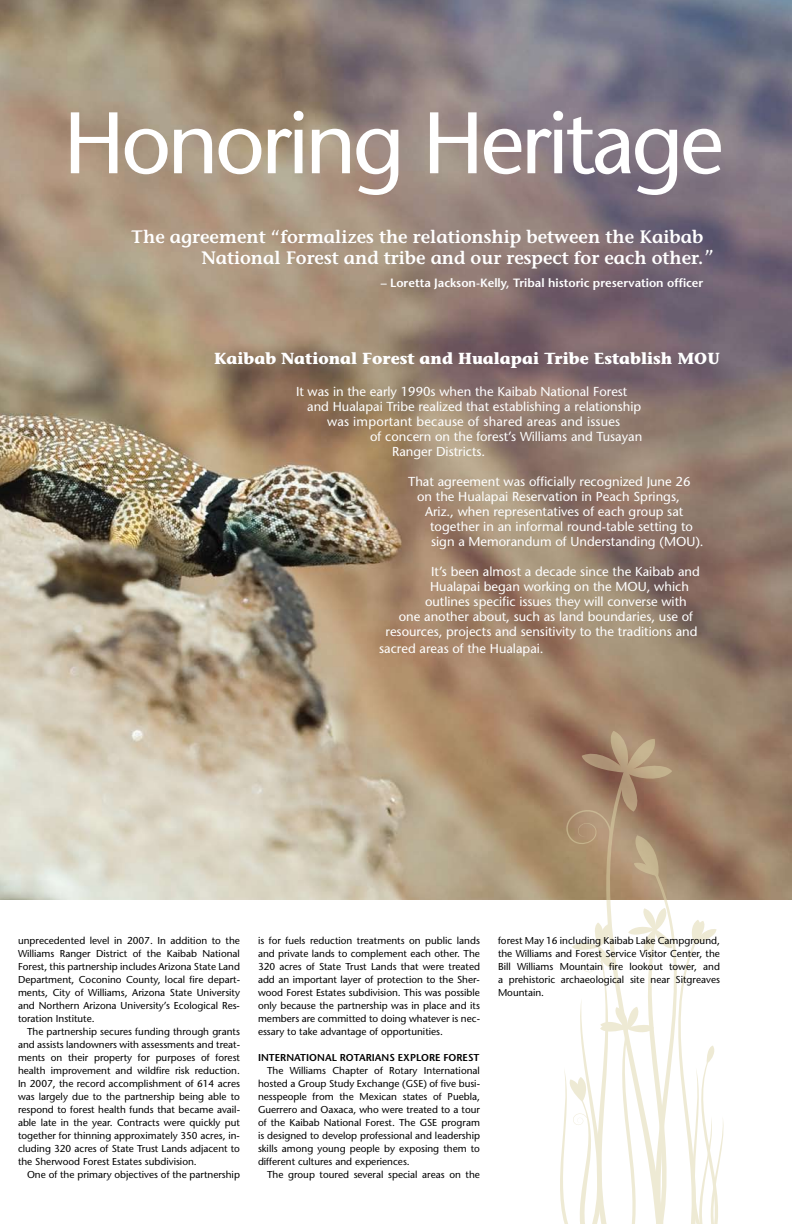
<style>
.page{position:relative;width:792px;height:1224px;background:#fff}
.page>*{position:absolute;margin:0;border:0;box-sizing:border-box;transform-origin:0 0}
.t1{font:87px "Stone Sans";letter-spacing:-.04em;color:#fff}
.t2{font:600 18px/22px "Stone Informal";color:#fff}
.t3{font:700 16px "Stone Informal";color:#fff}
.t4{font:13px "Stone Sans";color:#fff}
.t5{font:600 12px "Stone Sans";color:#fff}
.t6{font:10px/13px "Stone Sans";color:#000;text-align:justify}
.t7{font:600 10px "Stone Sans";color:#000}
</style>
<div class="page">
<img style="left:0;top:0;width:792px;height:900px">
<svg style="left:559px;top:731px;width:165px;height:493px"></svg>
<h1 class="t1" style="left:64px;top:91px;width:662px">Honoring Heritage</h1>
<h2 class="t2" style="left:202px;top:225px;width:514px;text-indent:-70px">The agreement “formalizes the relationship between the Kaibab<br>National Forest and tribe and our respect for each other.”</h2>
<p class="t5" style="left:381px;top:275px;width:324px">– Loretta Jackson-Kelly, Tribal historic preservation officer</p>
<h3 class="t3" style="left:214px;top:349px;width:507px">Kaibab National Forest and Hualapai Tribe Establish MOU</h3>
<h3 class="t4" style="left:296px;top:384px;width:333px">It was in the early 1990s when the Kaibab National Forest</h3>
<h3 class="t4" style="left:307px;top:399px;width:336px">and Hualapai Tribe realized that establishing a relationship</h3>
<h3 class="t4" style="left:327px;top:414px;width:295px">was important because of shared areas and issues</h3>
<h3 class="t4" style="left:370px;top:429px;width:274px">of concern on the forest’s Williams and Tusayan</h3>
<h3 class="t4" style="left:392px;top:444px;width:95px">Ranger Districts.</h3>
<h3 class="t4" style="left:408px;top:474px;width:284px">That agreement was officially recognized June 26</h3>
<h3 class="t4" style="left:417px;top:489px;width:264px">on the Hualapai Reservation in Peach Springs,</h3>
<h3 class="t4" style="left:425px;top:504px;width:260px">Ariz., when representatives of each group sat</h3>
<h3 class="t4" style="left:430px;top:519px;width:264px">together in an informal round-table setting to</h3>
<h3 class="t4" style="left:431px;top:534px;width:274px">sign a Memorandum of Understanding (MOU).</h3>
<h3 class="t4" style="left:431px;top:564px;width:270px">It’s been almost a decade since the Kaibab and</h3>
<h3 class="t4" style="left:430px;top:579px;width:260px">Hualapai began working on the MOU, which</h3>
<h3 class="t4" style="left:425px;top:594px;width:263px">outlines specific issues they will converse with</h3>
<h3 class="t4" style="left:399px;top:609px;width:296px">one another about, such as land boundaries, use of</h3>
<h3 class="t4" style="left:386px;top:624px;width:313px">resources, projects and sensitivity to the traditions and</h3>
<h3 class="t4" style="left:379px;top:641px;width:166px">sacred areas of the Hualapai.</h3>
<p class="t6" style="left:18px;top:934px;width:224px">unprecedented level in 2007. In addition to the Williams Ranger District of the Kaibab National Forest, this partnership includes Arizona State Land Department, Coconino County, local fire depart&shy;ments, City of Williams, Arizona State University and Northern Arizona University’s Ecological Res&shy;toration Institute.</p>
<p class="t6" style="left:18px;top:1025px;width:224px;text-indent:9px">The partnership secures funding through grants and assists landowners with assessments and treat&shy;ments on their property for purposes of forest health improvement and wildfire risk reduction.<br>In 2007, the record accomplishment of 614 acres was largely due to the partnership being able to respond to forest health funds that became avail&shy;able late in the year. Contracts were quickly put together for thinning approximately 350 acres, in&shy;cluding 320 acres of State Trust Lands adjacent to the Sherwood Forest Estates subdivision.</p>
<p class="t6" style="left:27px;top:1168px;width:215px">One of the primary objectives of the partnership</p>
<p class="t6" style="left:258px;top:934px;width:224px">is for fuels reduction treatments on public lands and private lands to complement each other. The 320 acres of State Trust Lands that were treated add an important layer of protection to the Sher&shy;wood Forest Estates subdivision. This was possible only because the partnership was in place and its members are committed to doing whatever is nec&shy;essary to take advantage of opportunities.</p>
<p class="t7" style="left:258px;top:1051px;width:223px">I nternational Rotarians Explore Forest</p>
<p class="t6" style="left:258px;top:1064px;width:224px;text-indent:9px">The Williams Chapter of Rotary International hosted a Group Study Exchange (GSE) of five busi&shy;nesspeople from the Mexican states of Puebla, Guerrero and Oaxaca, who were treated to a tour of the Kaibab National Forest. The GSE program is designed to develop professional and leadership skills among young people by exposing them to different cultures and experiences.</p>
<p class="t6" style="left:267px;top:1168px;width:215px">The group toured several special areas on the</p>
<p class="t6" style="left:498px;top:934px;width:224px">forest May 16 including Kaibab Lake Campground, the Williams and Forest Service Visitor Center, the Bill Williams Mountain fire lookout tower, and a prehistoric archaeological site near Sitgreaves Mountain.</p>
</div>
